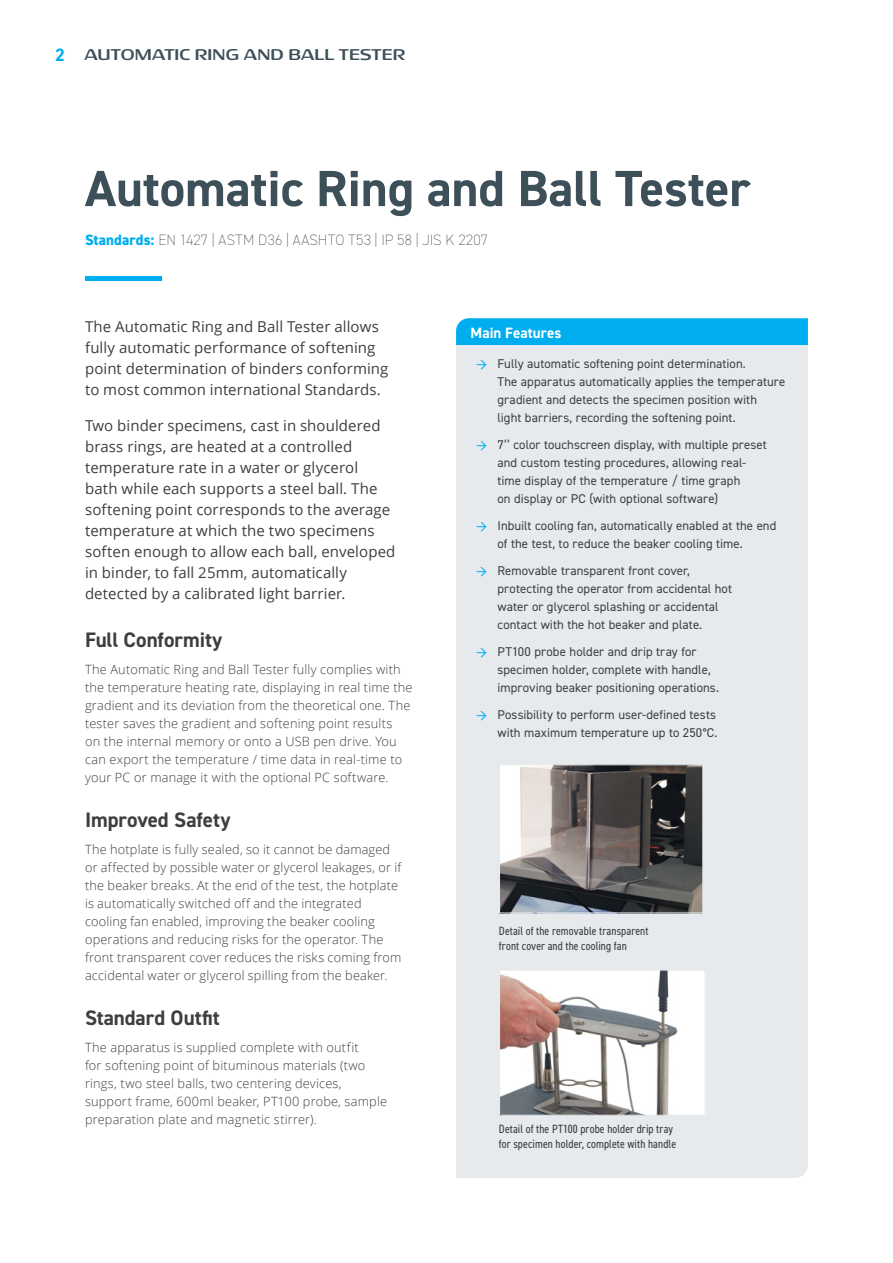
<style>
.page{position:relative;width:893px;height:1263px;background:#fff}
.page>*{position:absolute;margin:0;border:0;box-sizing:border-box;transform-origin:0 0}
.t1{font:700 51px "DIN2014";color:#3d4f59}
.t2{font:700 21px "DIN2014";color:#3e3e3f}
.Intro{font:15px/21px "Open Sans";letter-spacing:.005em;color:#3e3e3f}
.Intro-2{font:200 15px "DIN2014";letter-spacing:.015em;color:#3e3e3f}
.t3{font:500 15px "Neuropa";letter-spacing:.01em;color:#3d4f59}
.body-sub-head{font:700 15px "DIN2014";letter-spacing:.005em;color:#fff}
.body_copy{font:300 12.75px/18px "Open Sans";letter-spacing:.015em;color:#3e3e3f}
.t4{font:12.75px/18px "DIN2014";letter-spacing:.005em;color:#3e3e3f}
.t5{font:condensed 12px/15px "DIN2014";letter-spacing:.01em;color:#3e3e3f}
.s1{font-family:"DIN2014";font-weight:700;font-size:18px;color:#00aeef}
.s2{font-weight:800;color:#00aeef}
.s3{color:#00aeef}
</style>
<div class="page">
<hr style="left:85px;top:276px;width:77px;height:4px;background:#00aeef">
<div style="left:456px;top:318px;width:352px;height:27px;background:#00aeef"></div>
<div style="left:456px;top:345px;width:352px;height:833px;background:#e6eaed"></div>
<img style="left:501px;top:766px;width:200px;height:145px">
<div style="left:499px;top:764px;width:204px;height:149px;border:1px solid #e6eaed"></div>
<img style="left:501px;top:971px;width:203px;height:143px">
<div style="left:499px;top:969px;width:207px;height:147px;border:1px solid #e6eaed"></div>
<p class="t3" style="left:55px;top:45px;width:351px"><span class="s1">2</span> AUTOMATIC RING AND BALL TESTER</p>
<h1 class="t1" style="left:85px;top:155px;width:667px">Automatic Ring and Ball Tester</h1>
<p class="Intro-2" style="left:85px;top:230px;width:404px"><span class="s2">Standards:</span> EN 1427 | ASTM D36 | AASHTO T53 | IP 58 | JIS K 2207</p>
<p class="Intro" style="left:85px;top:316px;width:305px">The Automatic Ring and Ball Tester allows fully automatic performance of softening point determination of binders conforming to most common international Standards.</p>
<p class="Intro" style="left:85px;top:415px;width:312px">Two binder specimens, cast in shouldered brass rings, are heated at a controlled temperature rate in a water or glycerol<br>bath while each supports a steel ball. The softening point corresponds to the average temperature at which the two specimens soften enough to allow each ball, enveloped in binder, to fall 25mm, automatically detected by a calibrated light barrier.</p>
<h4 class="t2" style="left:85px;top:626px;width:139px">Full Conformity</h4>
<p class="body_copy" style="left:85px;top:660px;width:329px">The Automatic Ring and Ball Tester fully complies with the temperature heating rate, displaying in real time the gradient and its deviation from the theoretical one. The tester saves the gradient and softening point results<br>on the internal memory or onto a USB pen drive. You can export the temperature / time data in real-time to your PC or manage it with the optional PC software.</p>
<h4 class="t2" style="left:85px;top:806px;width:147px">Improved Safety</h4>
<h4 class="body_copy" style="left:85px;top:840px;width:318px">The hotplate is fully sealed, so it cannot be damaged or affected by possible water or glycerol leakages, or if the beaker breaks. At the end of the test, the hotplate is automatically switched off and the integrated cooling fan enabled, improving the beaker cooling operations and reducing risks for the operator. The front transparent cover reduces the risks coming from accidental water or glycerol spilling from the beaker.</h4>
<h4 class="t2" style="left:85px;top:1004px;width:136px">Standard Outfit</h4>
<p class="body_copy" style="left:85px;top:1038px;width:304px">The apparatus is supplied complete with outfit<br>for softening point of bituminous materials (two rings, two steel balls, two centering devices, support frame, 600ml beaker, PT100 probe, sample preparation plate and magnetic stirrer).</p>
<p class="body-sub-head" style="left:471px;top:322px;width:92px">Main Features</p>
<p class="t4" style="left:497px;top:354px;width:289px;text-indent:-21px"><span class="s3">→</span> Fully automatic softening point determination.<br>The apparatus automatically applies the temperature gradient and detects the specimen position with<br>light barriers, recording the softening point.</p>
<p class="t4" style="left:497px;top:435px;width:271px;text-indent:-21px"><span class="s3">→</span> 7’’ color touchscreen display, with multiple preset and custom testing procedures, allowing real&shy;time display of the temperature / time graph<br>on display or PC (with optional software)</p>
<p class="t4" style="left:497px;top:516px;width:280px;text-indent:-21px"><span class="s3">→</span> Inbuilt cooling fan, automatically enabled at the end of the test, to reduce the beaker cooling time.</p>
<p class="t4" style="left:497px;top:561px;width:236px;text-indent:-21px"><span class="s3">→</span> Removable transparent front cover, protecting the operator from accidental hot water or glycerol splashing or accidental contact with the hot beaker and plate.</p>
<p class="t4" style="left:497px;top:642px;width:223px;text-indent:-21px"><span class="s3">→</span> PT100 probe holder and drip tray for specimen holder, complete with handle, improving beaker positioning operations.</p>
<p class="t4" style="left:476px;top:705px;width:243px;text-align:right"><span class="s3">→</span> Possibility to perform user-defined tests with maximum temperature up to 250°C.</p>
<p class="t5" style="left:499px;top:923px;width:151px">Detail of the removable transparent front cover and the cooling fan</p>
<p class="t5" style="left:499px;top:1121px;width:179px">Detail of the PT100 probe holder drip tray for specimen holder, complete with handle</p>
</div>
